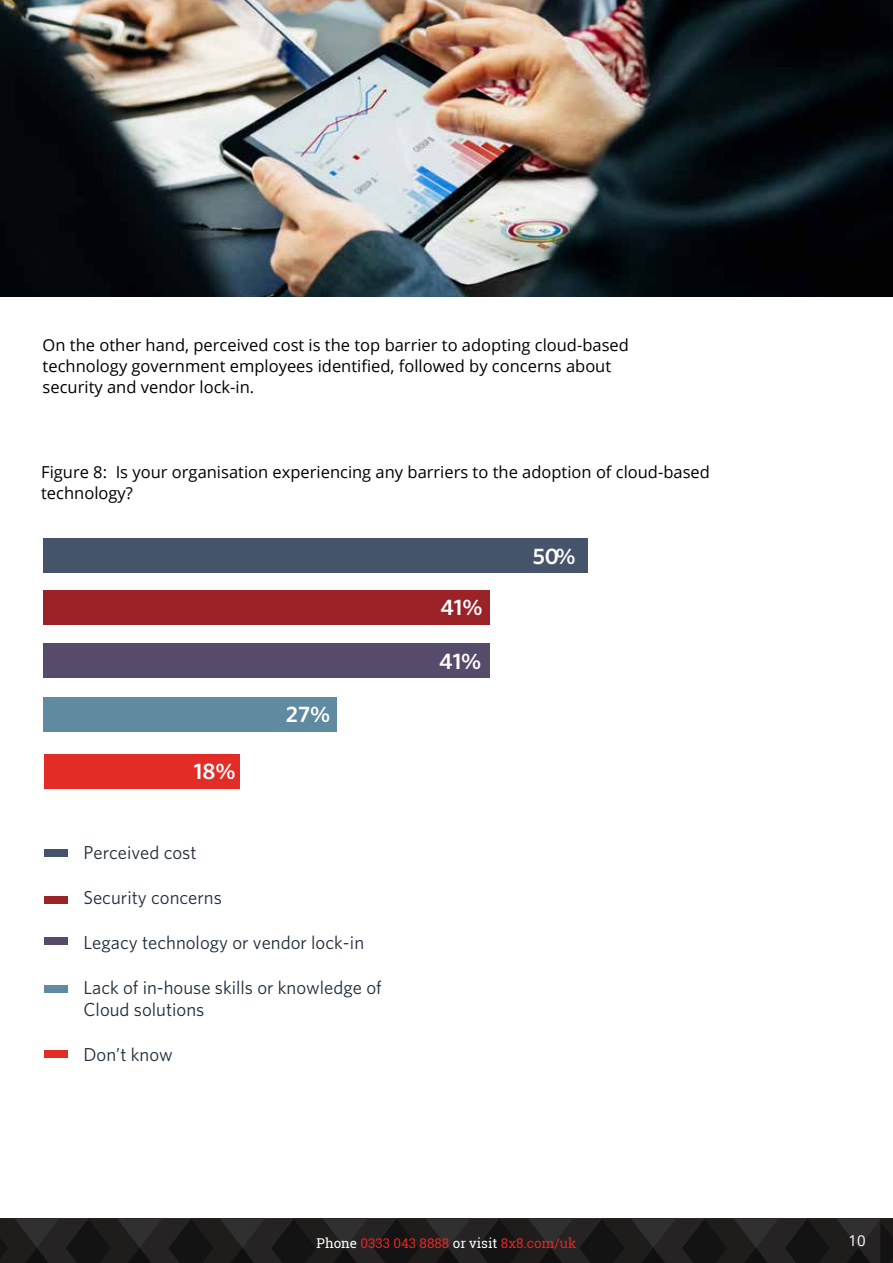
<style>
.page{position:relative;width:893px;height:1263px;background:#fff}
.page>*{position:absolute;margin:0;border:0;box-sizing:border-box;transform-origin:0 0}
.t1{font:600 22.5px "Whitney";color:#fff}
.t2{font:18.75px/22.5px "Whitney";color:#1f2b38}
.t3{font:16.5px/21px "Open Sans";color:#000}
.t4{font:15px "Open Sans";color:#fff}
.t5{font:13.5px "Roboto Slab";color:#de2726}
.s1{color:#fff}
</style>
<div class="page">
<svg style="left:0;top:1219px;width:893px;height:44px"></svg>
<img style="left:0;top:0;width:893px;height:296px">
<div style="left:44px;top:849px;width:24px;height:8px;background:#45546a"></div>
<div style="left:44px;top:896px;width:24px;height:8px;background:#9b2227"></div>
<div style="left:44px;top:937px;width:24px;height:8px;background:#564b6a"></div>
<div style="left:44px;top:985px;width:24px;height:8px;background:#5f8aa0"></div>
<div style="left:44px;top:1050px;width:24px;height:8px;background:#e42c26"></div>
<div style="left:44px;top:754px;width:196px;height:34px;background:#e42c26"></div>
<div style="left:44px;top:643px;width:446px;height:35px;background:#564b6a"></div>
<div style="left:44px;top:538px;width:544px;height:34px;background:#45546a"></div>
<div style="left:43px;top:697px;width:294px;height:35px;background:#5f8aa0"></div>
<div style="left:44px;top:590px;width:446px;height:35px;background:#9b2227"></div>
<p class="t3" style="left:43px;top:334px;width:588px">On the other hand, perceived cost is the top barrier to adopting cloud-based technology government employees identified, followed by concerns about security and vendor lock-in.</p>
<p class="t3" style="left:41px;top:461px;width:670px">Figure 8: Is your organisation experiencing any barriers to the adoption of cloud-based technology?</p>
<h1 class="t1" style="left:194px;top:757px;width:43px">18%</h1>
<h1 class="t1" style="left:286px;top:699px;width:46px">27%</h1>
<p class="t2" style="left:83px;top:840px;width:115px">Perceived cost</p>
<p class="t2" style="left:83px;top:885px;width:140px">Security concerns</p>
<p class="t2" style="left:83px;top:930px;width:282px">Legacy technology or vendor lock-in</p>
<p class="t2" style="left:83px;top:975px;width:300px">Lack of in-house skills or knowledge of<br>Cloud solutions</p>
<p class="t2" style="left:83px;top:1043px;width:91px">Don’t know</p>
<h1 class="t1" style="left:440px;top:592px;width:44px">41%</h1>
<h1 class="t1" style="left:439px;top:646px;width:44px">41%</h1>
<h1 class="t1" style="left:533px;top:541px;width:44px">50%</h1>
<p class="t5" style="left:316px;top:1233px;width:261px"><span class="s1">Phone</span> 0333 043 8888 <span class="s1">or visit</span> 8x8.com/uk</p>
<p class="t4" style="left:849px;top:1230px;width:19px">10</p>
</div>
